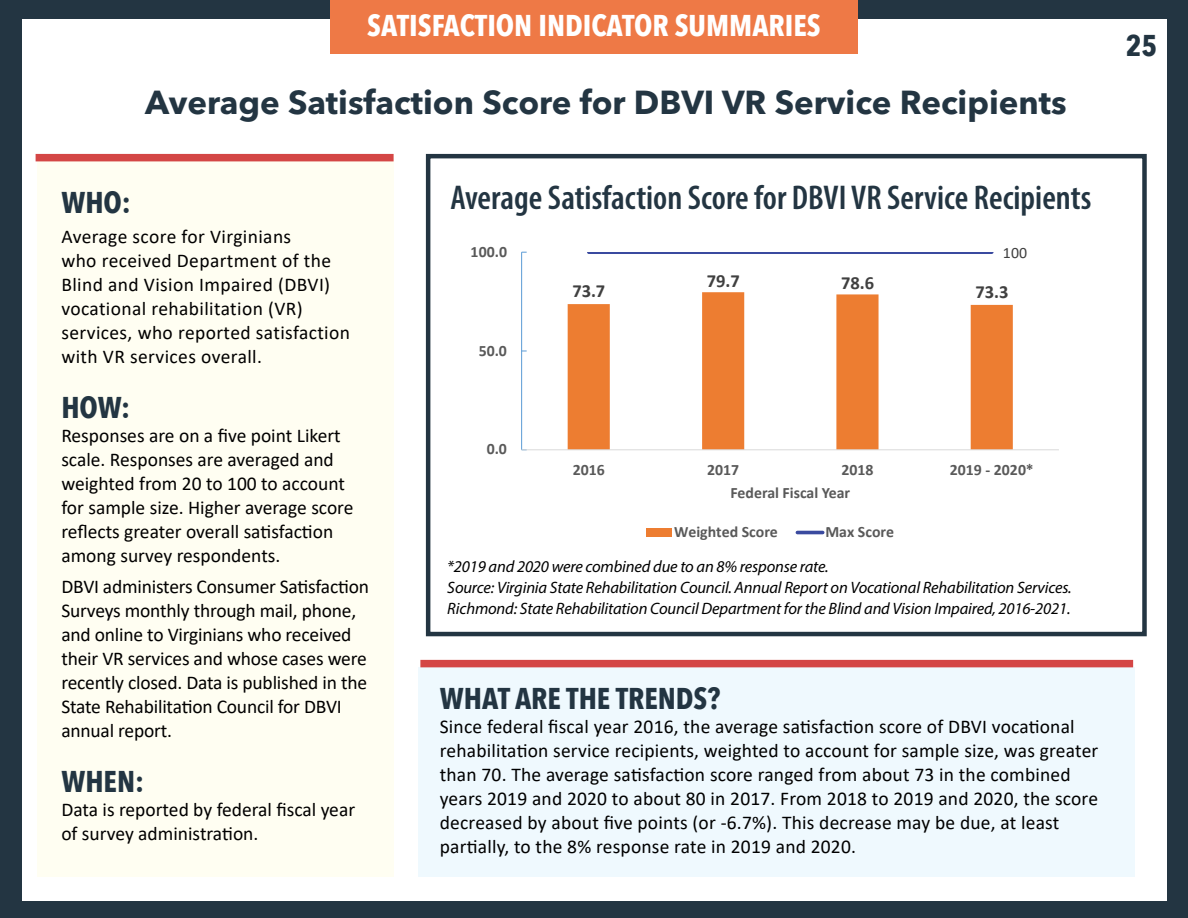
<style>
.page{position:relative;width:1188px;height:918px;background:#233542}
.page>*{position:absolute;margin:0;border:0;box-sizing:border-box;transform-origin:0 0}
.t1{font:600 condensed 34.5px "Myriad Pro";color:#233542}
.t2{font:700 33px "Avenir Next LT Pro";color:#233542}
.t3{font:700 30px "Avenir Next Condensed";color:#233542}
.t4{font:700 30px "Avenir Next Condensed";color:#fff}
.Body{font:19.5px/24px "Calibri";color:#000}
.Body-2{font:19.5px/24px "Calibri";letter-spacing:.02em;color:#000}
.t5{font:700 18.6px "Calibri";color:#404040}
.Body-3{font:italic 16.5px/21px "Myriad Pro";letter-spacing:-.01em;color:#000}
.t6{font:700 15.9px "Calibri";color:#595959}
.t7{font:15.9px "Calibri";color:#404040}
</style>
<div class="page">
<div style="left:22px;top:20px;width:1144px;height:881px;background:#fff"></div>
<div style="left:330px;top:0;width:528px;height:54px;background:#ee7946"></div>
<div style="left:37px;top:154px;width:357px;height:722px;background:#fffef2"></div>
<div style="left:418px;top:667px;width:717px;height:209px;background:#eff9fe"></div>
<svg style="left:568px;top:292px;width:445px;height:157px"></svg>
<hr style="left:521px;top:252px;width:1px;height:198px;background:#5b9bd5">
<hr style="left:522px;top:449px;width:537px;height:1px;background:#d9d9d9">
<hr style="left:589px;top:252px;width:403px;height:2px;background:#3a4a9f">
<div style="left:646px;top:528px;width:25px;height:9px;background:#ed7d31"></div>
<hr style="left:797px;top:531px;width:26px;height:3px;background:#3a4a9f">
<div style="left:426px;top:154px;width:721px;height:482px;border:4px solid #233542"></div>
<div style="left:36px;top:154px;width:358px;height:7px;background:#d44645"></div>
<div style="left:420px;top:660px;width:713px;height:7px;background:#d44645"></div>
<h1 class="t4" style="left:367px;top:7px;width:455px">SATISFACTION INDICATOR SUMMARIES</h1>
<h2 class="t2" style="left:145px;top:82px;width:923px">Average Satisfaction Score for DBVI VR Service Recipients</h2>
<h2 class="t3" style="left:61px;top:184px;width:71px">WHO:</h2>
<p class="Body-2" style="left:61px;top:224px;width:290px">Average score for Virginians<br>who received Department of the<br>Blind and Vision Impaired (DBVI) vocational rehabilitation (VR) services, who reported satisfaction with VR services overall.</p>
<h2 class="t3" style="left:61px;top:389px;width:70px">HOW:</h2>
<p class="Body" style="left:61px;top:423px;width:294px">Responses are on a five point Likert scale. Responses are averaged and weighted from 20 to 100 to account for sample size. Higher average score reflects greater overall satisfaction among survey respondents.</p>
<p class="Body" style="left:61px;top:574px;width:309px">DBVI administers Consumer Satisfaction Surveys monthly through mail, phone, and online to Virginians who received their VR services and whose cases were recently closed. Data is published in the State Rehabilitation Council for DBVI annual report.</p>
<h2 class="t3" style="left:61px;top:763px;width:84px">WHEN:</h2>
<p class="Body" style="left:61px;top:797px;width:295px">Data is reported by federal fiscal year of survey administration.</p>
<h2 class="t1" style="left:450px;top:177px;width:642px">Average Satisfaction Score for DBVI VR Service Recipients</h2>
<p class="t6" style="left:471px;top:240px;width:38px">100.0</p>
<p class="t6" style="left:479px;top:339px;width:30px">50.0</p>
<p class="t6" style="left:487px;top:438px;width:22px">0.0</p>
<p class="t5" style="left:572px;top:278px;width:35px">73.7</p>
<p class="t5" style="left:707px;top:267px;width:35px">79.7</p>
<p class="t5" style="left:841px;top:270px;width:35px">78.6</p>
<p class="t7" style="left:1003px;top:241px;width:26px">100</p>
<p class="t5" style="left:975px;top:279px;width:35px">73.3</p>
<p class="t6" style="left:573px;top:458px;width:34px">2016</p>
<p class="t6" style="left:707px;top:458px;width:34px">2017</p>
<p class="t6" style="left:842px;top:458px;width:34px">2018</p>
<p class="t6" style="left:950px;top:458px;width:86px">2019 - 2020*</p>
<p class="t6" style="left:730px;top:482px;width:121px">Federal Fiscal Year</p>
<p class="t6" style="left:674px;top:521px;width:105px">Weighted Score</p>
<p class="t6" style="left:825px;top:521px;width:70px">Max Score</p>
<p class="Body-3" style="left:447px;top:556px;width:383px">*2019 and 2020 were combined due to an 8% response rate.</p>
<p class="Body-3" style="left:447px;top:577px;width:626px">Source: Virginia State Rehabilitation Council. Annual Report on Vocational Rehabilitation Services.<br>Richmond: State Rehabilitation Council Department for the Blind and Vision Impaired, 2016-2021.</p>
<h2 class="t3" style="left:440px;top:680px;width:282px">WHAT ARE THE TRENDS?</h2>
<p class="Body" style="left:440px;top:714px;width:660px">Since federal fiscal year 2016, the average satisfaction score of DBVI vocational rehabilitation service recipients, weighted to account for sample size, was greater than 70. The average satisfaction score ranged from about 73 in the combined years 2019 and 2020 to about 80 in 2017. From 2018 to 2019 and 2020, the score decreased by about five points (or -6.7%). This decrease may be due, at least partially, to the 8% response rate in 2019 and 2020.</p>
<h3 class="t3" style="left:1126px;top:27px;width:33px">25</h3>
</div>
